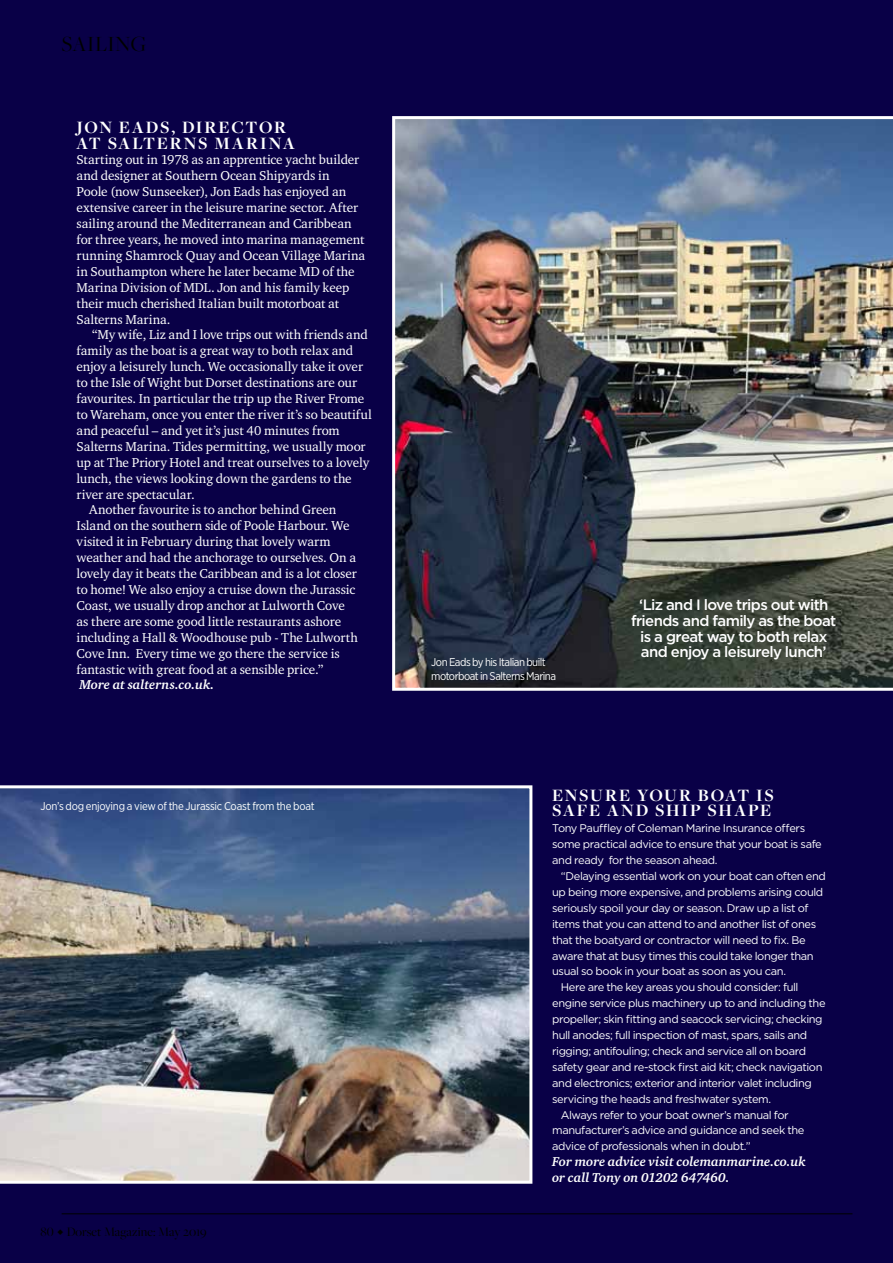
<style>
.page{position:relative;width:893px;height:1263px;background:#090047}
.page>*{position:absolute;margin:0;border:0;box-sizing:border-box;transform-origin:0 0}
.t1{font:22.5px "Freight Big Pro";letter-spacing:.015em;color:#000}
.t2{font:700 18px/15.9px "Freight Disp Pro";letter-spacing:.095em;color:#fff}
.t3{font:500 15px/15.9px "Gotham";letter-spacing:-.04em;color:#fff;text-align:center}
.t4{font:13.5px "Freight Big Pro";color:#000}
.t5{font:13.2px/15.9px "Charter ITCA";letter-spacing:-.005em;color:#fff}
.t6{font:italic 700 13.2px/15.9px "Charter ITCA";color:#fff}
.t7{font:11.25px/13.5px "Gotham Narrow";letter-spacing:-.04em;color:#fff}
.t8{font:11.1px/15.9px "Gotham";letter-spacing:-.035em;color:#fff}
</style>
<div class="page">
<hr style="left:62px;top:1213px;width:790px;height:1px;background:#000">
<img style="left:392px;top:116px;width:501px;height:575px">
<img style="left:0;top:785px;width:532px;height:399px">
<h1 class="t1" style="left:62px;top:29px;width:86px">sailing</h1>
<h2 class="t2" style="left:76px;top:119px;width:220px">JON EADS, DIRECTOR<br>AT SALTERNS MARINA</h2>
<p class="t5" style="left:77px;top:152px;width:290px">Starting out in 1978 as an apprentice yacht builder and designer at Southern Ocean Shipyards in<br>Poole (now Sunseeker), Jon Eads has enjoyed an extensive career in the leisure marine sector. After sailing around the Mediterranean and Caribbean for three years, he moved into marina management running Shamrock Quay and Ocean Village Marina in Southampton where he later became MD of the Marina Division of MDL. Jon and his family keep their much cherished Italian built motorboat at Salterns Marina.</p>
<p class="t5" style="left:92px;top:327px;width:277px">“My wife, Liz and I love trips out with friends and</p>
<p class="t5" style="left:77px;top:343px;width:278px">family as the boat is a great way to both relax and</p>
<p class="t5" style="left:77px;top:358px;width:288px">enjoy a leisurely lunch. We occasionally take it over</p>
<p class="t5" style="left:77px;top:374px;width:282px">to the Isle of Wight but Dorset destinations are our</p>
<p class="t5" style="left:77px;top:390px;width:289px">favourites. In particular the trip up the River Frome</p>
<p class="t5" style="left:77px;top:406px;width:297px">to Wareham, once you enter the river it’s so beautiful</p>
<p class="t5" style="left:77px;top:422px;width:265px">and peaceful – and yet it’s just 40 minutes from</p>
<p class="t5" style="left:77px;top:438px;width:291px">Salterns Marina. Tides permitting, we usually moor</p>
<p class="t5" style="left:77px;top:454px;width:294px">up at The Priory Hotel and treat ourselves to a lovely</p>
<p class="t5" style="left:77px;top:470px;width:277px">lunch, the views looking down the gardens to the</p>
<p class="t5" style="left:77px;top:486px;width:120px">river are spectacular.</p>
<p class="t5" style="left:89px;top:502px;width:249px">Another favourite is to anchor behind Green</p>
<p class="t5" style="left:77px;top:518px;width:274px">Island on the southern side of Poole Harbour. We</p>
<p class="t5" style="left:77px;top:533px;width:256px">visited it in February during that lovely warm</p>
<p class="t5" style="left:77px;top:549px;width:281px">weather and had the anchorage to ourselves. On a</p>
<p class="t5" style="left:77px;top:565px;width:282px">lovely day it beats the Caribbean and is a lot closer</p>
<p class="t5" style="left:77px;top:581px;width:280px">to home! We also enjoy a cruise down the Jurassic</p>
<p class="t5" style="left:77px;top:597px;width:270px">Coast, we usually drop anchor at Lulworth Cove</p>
<p class="t5" style="left:77px;top:613px;width:266px">as there are some good little restaurants ashore</p>
<p class="t5" style="left:77px;top:629px;width:283px">including a Hall &amp; Woodhouse pub - The Lulworth</p>
<p class="t5" style="left:77px;top:645px;width:265px">Cove Inn. Every time we go there the service is</p>
<p class="t5" style="left:77px;top:661px;width:248px">fantastic with great food at a sensible price.”</p>
<p class="t6" style="left:79px;top:677px;width:137px">More at salterns.co.uk.</p>
<p class="t7" style="left:40px;top:799px;width:276px">Jon’s dog enjoying a view of the Jurassic Coast from the boat</p>
<p class="t4" style="left:40px;top:1223px;width:168px">80 Dorset Magazine: May 2019</p>
<p class="t7" style="left:431px;top:655px;width:126px">Jon Eads by his Italian built motorboat in Salterns Marina</p>
<p class="t3" style="left:631px;top:596px;width:207px">‘Liz and I love trips out with friends and family as the boat is a great way to both relax and enjoy a leisurely lunch’</p>
<h2 class="t2" style="left:552px;top:786px;width:223px">ENSURE YOUR BOAT IS<br>SAFE AND SHIP SHAPE</h2>
<p class="t8" style="left:552px;top:820px;width:271px">Tony Pauffley of Coleman Marine Insurance offers some practical advice to ensure that your boat is safe and ready for the season ahead.</p>
<p class="t8" style="left:561px;top:868px;width:267px">“Delaying essential work on your boat can often end</p>
<p class="t8" style="left:552px;top:884px;width:273px">up being more expensive, and problems arising could</p>
<p class="t8" style="left:552px;top:900px;width:258px">seriously spoil your day or season. Draw up a list of</p>
<p class="t8" style="left:552px;top:916px;width:266px">items that you can attend to and another list of ones</p>
<p class="t8" style="left:552px;top:931px;width:255px">that the boatyard or contractor will need to fix. Be</p>
<p class="t8" style="left:552px;top:947px;width:263px">aware that at busy times this could take longer than</p>
<p class="t8" style="left:552px;top:963px;width:235px">usual so book in your boat as soon as you can.</p>
<p class="t8" style="left:561px;top:979px;width:239px">Here are the key areas you should consider: full</p>
<p class="t8" style="left:552px;top:995px;width:275px">engine service plus machinery up to and including the</p>
<p class="t8" style="left:552px;top:1011px;width:272px">propeller; skin fitting and seacock servicing; checking</p>
<p class="t8" style="left:552px;top:1027px;width:257px">hull anodes; full inspection of mast, spars, sails and</p>
<p class="t8" style="left:552px;top:1043px;width:255px">rigging; antifouling; check and service all on board</p>
<p class="t8" style="left:552px;top:1059px;width:272px">safety gear and re-stock first aid kit; check navigation</p>
<p class="t8" style="left:552px;top:1074px;width:261px">and electronics; exterior and interior valet including</p>
<p class="t8" style="left:552px;top:1090px;width:221px">servicing the heads and freshwater system.</p>
<p class="t8" style="left:561px;top:1106px;width:230px">Always refer to your boat owner’s manual for</p>
<p class="t8" style="left:552px;top:1122px;width:254px">manufacturer’s advice and guidance and seek the</p>
<p class="t8" style="left:552px;top:1138px;width:200px">advice of professionals when in doubt.”</p>
<p class="t6" style="left:552px;top:1153px;width:255px">For more advice visit colemanmarine.co.uk or call Tony on 01202 647460.</p>
</div>
